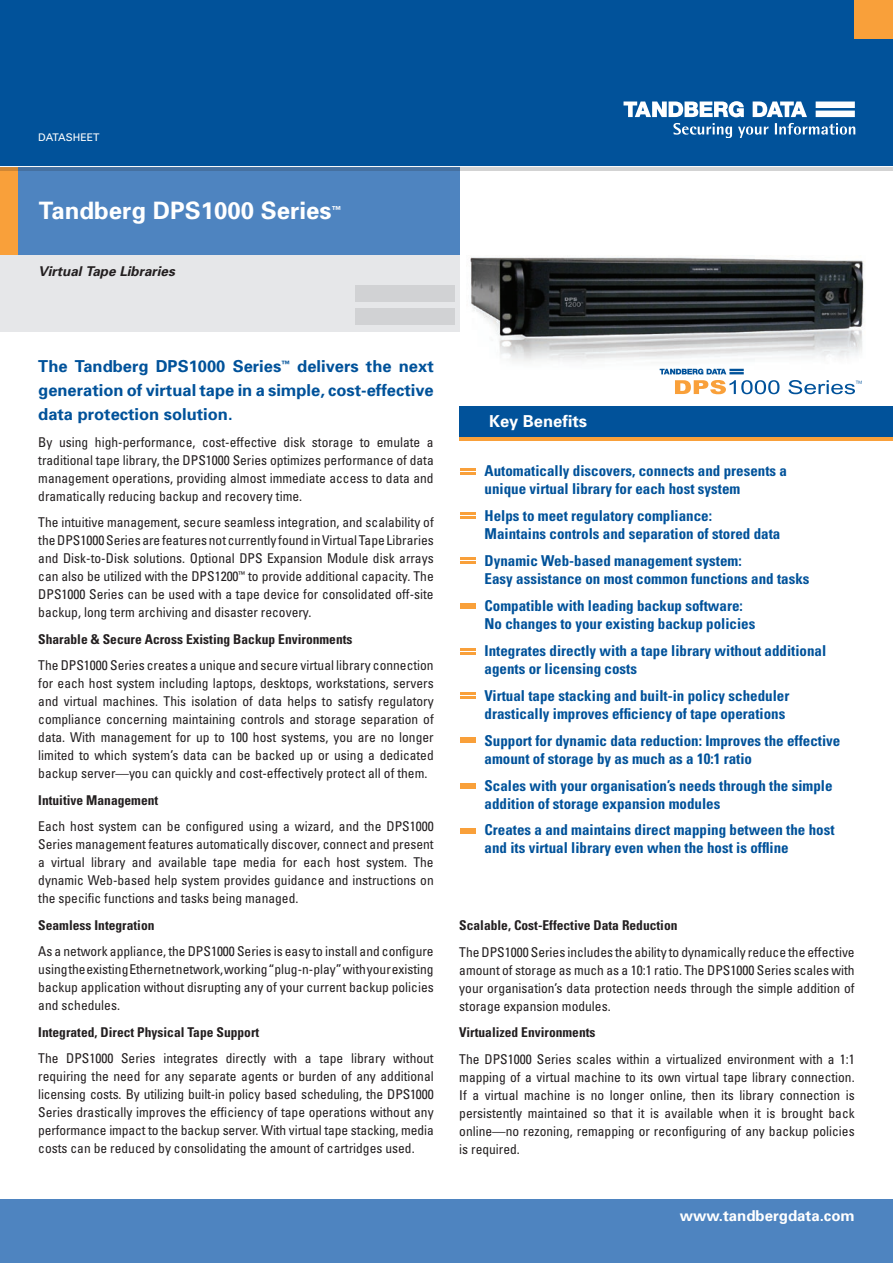
<style>
.page{position:relative;width:893px;height:1263px;background:#fff}
.page>*{position:absolute;margin:0;border:0;box-sizing:border-box;transform-origin:0 0}
.body{font:700 24px "Univers";color:#fff}
.intro_blue{font:700 16.5px/24px "Univers";color:#01529a;text-align:justify}
.t1{font:700 16.5px "Univers";color:#fff}
.bullet_main{font:700 condensed 15px/18px "Univers";color:#01529a}
.t2{font:700 15px "Univers";color:#fff}
.body-2{font:condensed 13.5px/18px "Univers";color:#231f20;text-align:justify}
.body-3{font:700 condensed 13.5px "Univers";color:#231f20}
.t3{font:italic 700 13.5px "Univers";color:#231f20}
.t4{font:10.5px "Univers";color:#fff}
.body-4{font:700 9.6px "Univers";color:#fff}
</style>
<div class="page">
<div style="left:0;top:241px;width:459px;height:91px;background:#e6e7e9"></div>
<div style="left:0;top:164px;width:459px;height:91px;background:#4e84c0"></div>
<div style="left:0;top:164px;width:17px;height:91px;background:#f9a03a"></div>
<svg style="left:0;top:167px;width:893px;height:4px;background:#8da1b7"></svg>
<div style="left:0;top:0;width:893px;height:166px;background:#01529a"></div>
<div style="left:855px;top:0;width:38px;height:38px;background:#f9a03a"></div>
<div style="left:0;top:1200px;width:893px;height:63px;background:#4e84c0"></div>
<div style="left:355px;top:285px;width:100px;height:17px;background:#d1d2d4"></div>
<div style="left:355px;top:308px;width:100px;height:17px;background:#d1d2d4"></div>
<svg style="left:623px;top:101px;width:232px;height:16px"></svg>
<svg style="left:673px;top:123px;width:182px;height:15px"></svg>
<hr style="left:0;top:166px;width:893px;height:1px;background:#fff">
<svg style="left:459px;top:436px;width:434px;height:4px;background:#bb8c52"></svg>
<div style="left:459px;top:406px;width:434px;height:30px;background:#01529a"></div>
<hr style="left:460px;top:468px;width:16px;height:3px;background:#f9a03a">
<svg style="left:460px;top:472px;width:16px;height:2px"></svg>
<svg style="left:460px;top:513px;width:16px;height:2px"></svg>
<hr style="left:460px;top:516px;width:16px;height:3px;background:#f9a03a">
<hr style="left:460px;top:557px;width:16px;height:3px;background:#f9a03a">
<svg style="left:460px;top:561px;width:16px;height:2px"></svg>
<hr style="left:460px;top:603px;width:16px;height:3px;background:#f9a03a">
<svg style="left:460px;top:607px;width:16px;height:2px"></svg>
<hr style="left:460px;top:648px;width:16px;height:3px;background:#f9a03a">
<svg style="left:460px;top:652px;width:16px;height:2px"></svg>
<hr style="left:460px;top:692px;width:15px;height:3px;background:#f9a03a">
<svg style="left:460px;top:696px;width:15px;height:2px"></svg>
<svg style="left:460px;top:737px;width:16px;height:6px"></svg>
<svg style="left:460px;top:783px;width:16px;height:6px"></svg>
<svg style="left:460px;top:828px;width:16px;height:6px"></svg>
<img style="left:470px;top:257px;width:394px;height:118px">
<svg style="left:660px;top:369px;width:84px;height:5px"></svg>
<svg style="left:675px;top:380px;width:104px;height:14px"></svg>
<svg style="left:788px;top:380px;width:74px;height:14px"></svg>
<p class="t4" style="left:38px;top:131px;width:63px">DATASHEET</p>
<p class="body" style="left:39px;top:195px;width:294px">Tandberg DPS1000 Series</p>
<p class="body-4" style="left:332px;top:204px;width:11px">™</p>
<p class="t3" style="left:38px;top:262px;width:138px">Virtual Tape Libraries</p>
<p class="intro_blue" style="left:38px;top:354px;width:397px">The Tandberg DPS1000 Series<sup>™</sup> delivers the next generation of virtual tape in a simple, cost-effective data protection solution.</p>
<p class="body-2" style="left:38px;top:432px;width:397px">By using high-performance, cost-effective disk storage to emulate a traditional tape library, the DPS1000 Series optimizes performance of data management operations, providing almost immediate access to data and dramatically reducing backup and recovery time.</p>
<p class="body-2" style="left:38px;top:513px;width:397px">The intuitive management, secure seamless integration, and scalability of the DPS1000 Series are features not currently found in Virtual Tape Libraries and Disk-to-Disk solutions. Optional DPS Expansion Module disk arrays can also be utilized with the DPS1200<sup>™</sup> to provide additional capacity. The DPS1000 Series can be used with a tape device for consolidated off-site backup, long term archiving and disaster recovery.</p>
<p class="body-3" style="left:38px;top:631px;width:316px">Sharable &amp; Secure Across Existing Backup Environments</p>
<p class="body-2" style="left:38px;top:656px;width:397px">The DPS1000 Series creates a unique and secure virtual library connection for each host system including laptops, desktops, workstations, servers and virtual machines. This isolation of data helps to satisfy regulatory compliance concerning maintaining controls and storage separation of data. With management for up to 100 host systems, you are no longer limited to which system’s data can be backed up or using a dedicated backup server—you can quickly and cost-effectively protect all of them.</p>
<p class="body-3" style="left:38px;top:792px;width:122px">Intuitive Management</p>
<p class="body-2" style="left:38px;top:817px;width:397px">Each host system can be configured using a wizard, and the DPS1000<br>Series management features automatically discover, connect and present a virtual library and available tape media for each host system. The dynamic Web-based help system provides guidance and instructions on the specific functions and tasks being managed.</p>
<p class="body-3" style="left:38px;top:917px;width:118px">Seamless Integration</p>
<p class="body-2" style="left:38px;top:942px;width:397px">As a network appliance, the DPS1000 Series is easy to install and configure using the existing Ethernet network, working “plug-n-play” with your existing backup application without disrupting any of your current backup policies and schedules.</p>
<p class="body-3" style="left:38px;top:1024px;width:222px">Integrated, Direct Physical Tape Support</p>
<p class="body-2" style="left:38px;top:1049px;width:397px">The DPS1000 Series integrates directly with a tape library without requiring the need for any separate agents or burden of any additional licensing costs. By utilizing built-in policy based scheduling, the DPS1000<br>Series drastically improves the efficiency of tape operations without any performance impact to the backup server. With virtual tape stacking, media costs can be reduced by consolidating the amount of cartridges used.</p>
<p class="t1" style="left:489px;top:410px;width:100px">Key Benefits</p>
<p class="bullet_main" style="left:485px;top:461px;width:304px">Automatically discovers, connects and presents a unique virtual library for each host system</p>
<p class="bullet_main" style="left:485px;top:506px;width:297px">Helps to meet regulatory compliance:<br>Maintains controls and separation of stored data</p>
<p class="bullet_main" style="left:485px;top:551px;width:326px">Dynamic Web-based management system:<br>Easy assistance on most common functions and tasks</p>
<p class="bullet_main" style="left:485px;top:596px;width:272px">Compatible with leading backup software:<br>No changes to your existing backup policies</p>
<p class="bullet_main" style="left:485px;top:641px;width:343px">Integrates directly with a tape library without additional agents or licensing costs</p>
<p class="bullet_main" style="left:485px;top:686px;width:306px">Virtual tape stacking and built-in policy scheduler drastically improves efficiency of tape operations</p>
<p class="bullet_main" style="left:485px;top:731px;width:357px">Support for dynamic data reduction: Improves the effective amount of storage by as much as a 10:1 ratio</p>
<p class="bullet_main" style="left:485px;top:776px;width:350px">Scales with your organisation’s needs through the simple addition of storage expansion modules</p>
<p class="bullet_main" style="left:485px;top:821px;width:351px">Creates a and maintains direct mapping between the host and its virtual library even when the host is offline</p>
<p class="body-3" style="left:459px;top:917px;width:220px">Scalable, Cost-Effective Data Reduction</p>
<p class="body-2" style="left:459px;top:942px;width:397px">The DPS1000 Series includes the ability to dynamically reduce the effective amount of storage as much as a 10:1 ratio. The DPS1000 Series scales with your organisation’s data protection needs through the simple addition of storage expansion modules.</p>
<p class="body-3" style="left:459px;top:1024px;width:138px">Virtualized Environments</p>
<p class="body-2" style="left:459px;top:1050px;width:397px">The DPS1000 Series scales within a virtualized environment with a 1:1 mapping of a virtual machine to its own virtual tape library connection.<br>If a virtual machine is no longer online, then its library connection is persistently maintained so that it is available when it is brought back online—no rezoning, remapping or reconfiguring of any backup policies is required.</p>
<p class="t2" style="left:680px;top:1206px;width:177px">www.tandbergdata.com</p>
</div>
